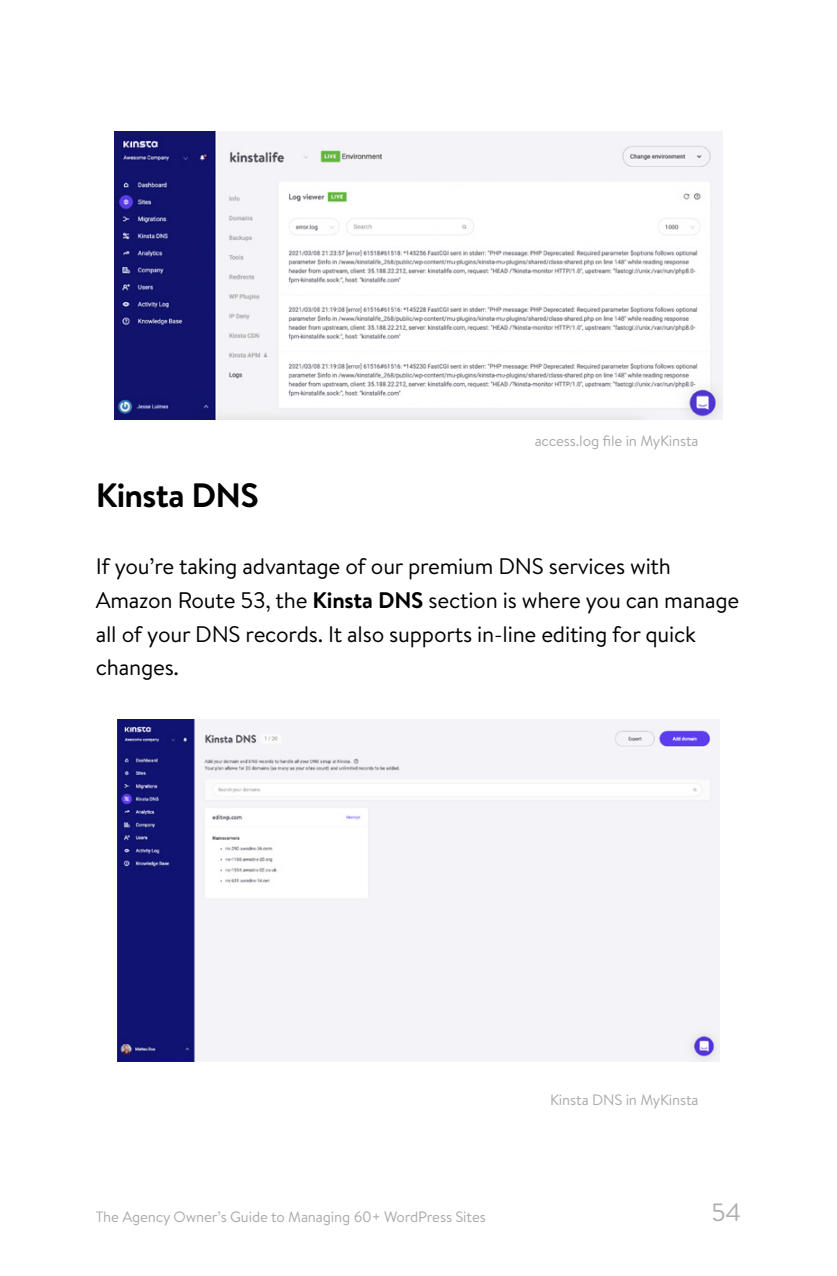
<style>
.page{position:relative;width:837px;height:1276px;background:#fff}
.page>*{position:absolute;margin:0;border:0;box-sizing:border-box;transform-origin:0 0}
.t1{font:700 33.75px "Brandon Text";letter-spacing:-.02em;color:#000}
.t2{font:25px "Brandon Text";color:#aeaeae}
.t3{font:22.5px/33.8px "Brandon Text";letter-spacing:-.01em;color:#000}
.t4{font:15px "Brandon Text";letter-spacing:-.01em;color:#aaa}
.s1{font-weight:700}
</style>
<div class="page">
<img style="left:115px;top:131px;width:607px;height:289px">
<img style="left:118px;top:719px;width:601px;height:342px">
<h1 class="t1" style="left:96px;top:471px;width:165px">Kinsta DNS</h1>
<p class="t4" style="left:534px;top:430px;width:165px">access.log file in MyKinsta</p>
<p class="t3" style="left:96px;top:548px;width:644px">If you’re taking advantage of our premium DNS services with Amazon Route 53, the <span class="s1">Kinsta DNS</span> section is where you can manage all of your DNS records. It also supports in-line editing for quick changes.</p>
<p class="t4" style="left:550px;top:1089px;width:150px">Kinsta DNS in MyKinsta</p>
<p class="t4" style="left:96px;top:1206px;width:391px">The Agency Owner’s Guide to Managing 60+ WordPress Sites</p>
<p class="t2" style="left:711px;top:1195px;width:31px">54</p>
</div>
